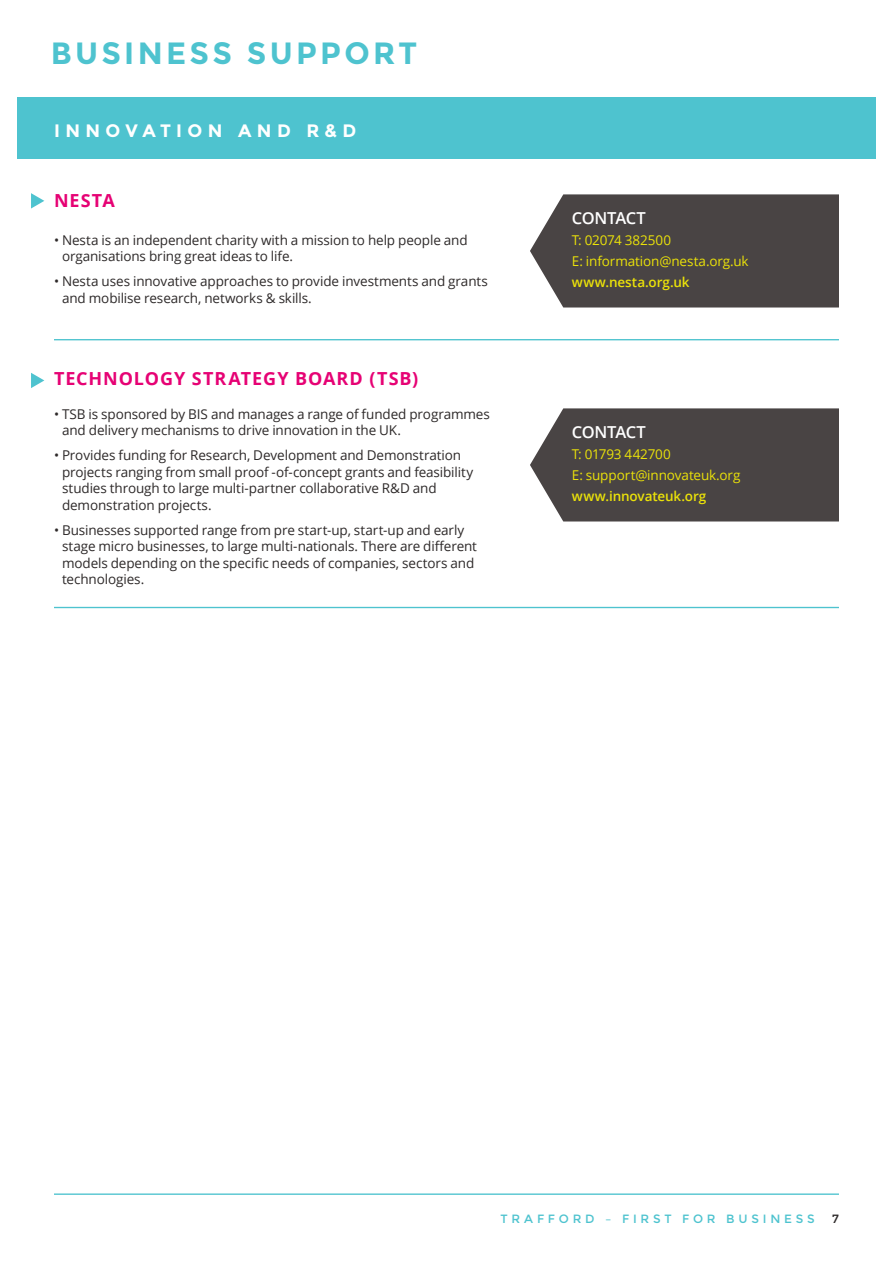
<style>
.page{position:relative;width:893px;height:1263px;background:#fff}
.page>*{position:absolute;margin:0;border:0;box-sizing:border-box;transform-origin:0 0}
.t1{font:700 30.75px "Montserrat";letter-spacing:.11em;color:#4ec3cf}
.t2{font:700 18px "Open Sans";letter-spacing:.05em;color:#e60274}
.t3{font:700 18px "Montserrat";letter-spacing:.3em;color:#fff}
.t4{font:600 16.5px "Open Sans";letter-spacing:-.03em;color:#fff}
.t5{font:13.5px/16.5px "Open Sans";letter-spacing:-.01em;color:#2d2929}
.t6{font:13.5px/21px "Open Sans";letter-spacing:-.01em;color:#ebe209}
.t7{font:600 13.5px "Open Sans";letter-spacing:-.01em;color:#ebe209}
.t8{font:12px "Montserrat";letter-spacing:.315em;color:#4ec3cf}
.t9{font:12px "Montserrat";color:#2d2929}
</style>
<div class="page">
<div style="left:17px;top:98px;width:859px;height:61px;background:#4ec3cf"></div>
<div style="left:530px;top:194px;width:309px;height:113px;background:#494444"></div>
<hr style="left:54px;top:339px;width:785px;height:1px;background:#4ec3cf">
<svg style="left:31px;top:193px;width:13px;height:16px"></svg>
<div style="left:530px;top:408px;width:309px;height:113px;background:#494444"></div>
<hr style="left:54px;top:607px;width:785px;height:1px;background:#4ec3cf">
<svg style="left:31px;top:373px;width:13px;height:15px"></svg>
<hr style="left:54px;top:1193px;width:785px;height:2px;background:#4ec3cf">
<h1 class="t1" style="left:51px;top:35px;width:368px">BUSINESS SUPPORT</h1>
<h2 class="t3" style="left:54px;top:120px;width:70px">INNOVA</h2>
<h2 class="t3" style="left:160px;top:120px;width:195px">TION AND R&amp;D</h2>
<h2 class="t2" style="left:54px;top:188px;width:51px">NESTA</h2>
<p class="t5" style="left:62px;top:231px;width:407px;text-indent:-8px">• Nesta is an independent charity with a mission to help people and organisations bring great ideas to life.</p>
<p class="t5" style="left:62px;top:273px;width:427px;text-indent:-8px">• Nesta uses innovative approaches to provide investments and grants and mobilise research, networks &amp; skills.</p>
<h2 class="t2" style="left:54px;top:366px;width:26px">TECHNO</h2>
<h2 class="t2" style="left:134px;top:366px;width:71px">LOGY STRATEG</h2>
<h2 class="t2" style="left:277px;top:366px;width:45px">Y BOAR</h2>
<h2 class="t2" style="left:350px;top:366px;width:70px">D (TSB)</h2>
<p class="t5" style="left:62px;top:405px;width:429px;text-indent:-8px">• TSB is sponsored by BIS and manages a range of funded programmes and delivery mechanisms to drive innovation in the UK.</p>
<p class="t5" style="left:62px;top:447px;width:413px;text-indent:-8px">• Provides funding for Research, Development and Demonstration projects ranging from small proof -of-concept grants and feasibility studies through to large multi-partner collaborative R&amp;D and demonstration projects.</p>
<p class="t5" style="left:62px;top:521px;width:416px;text-indent:-8px">• Businesses supported range from pre start-up, start-up and early stage micro businesses, to large multi-nationals. There are different models depending on the specific needs of companies, sectors and technologies.</p>
<p class="t4" style="left:572px;top:206px;width:76px">Contact</p>
<p class="t6" style="left:572px;top:229px;width:178px">T: 02074 382500<br>E: information@nesta.org.uk</p>
<p class="t7" style="left:572px;top:272px;width:119px">www.nesta.org.uk</p>
<p class="t4" style="left:572px;top:420px;width:76px">Contact</p>
<p class="t6" style="left:572px;top:443px;width:170px">T: 01793 442700<br>E: support@innovateuk.org</p>
<p class="t7" style="left:572px;top:486px;width:136px">www.innovateuk.org</p>
<p class="t8" style="left:500px;top:1212px;width:306px">TRAFFORD – FIRST FOR BUSI NESS</p>
<p class="t9" style="left:832px;top:1212px;width:8px">7</p>
</div>
